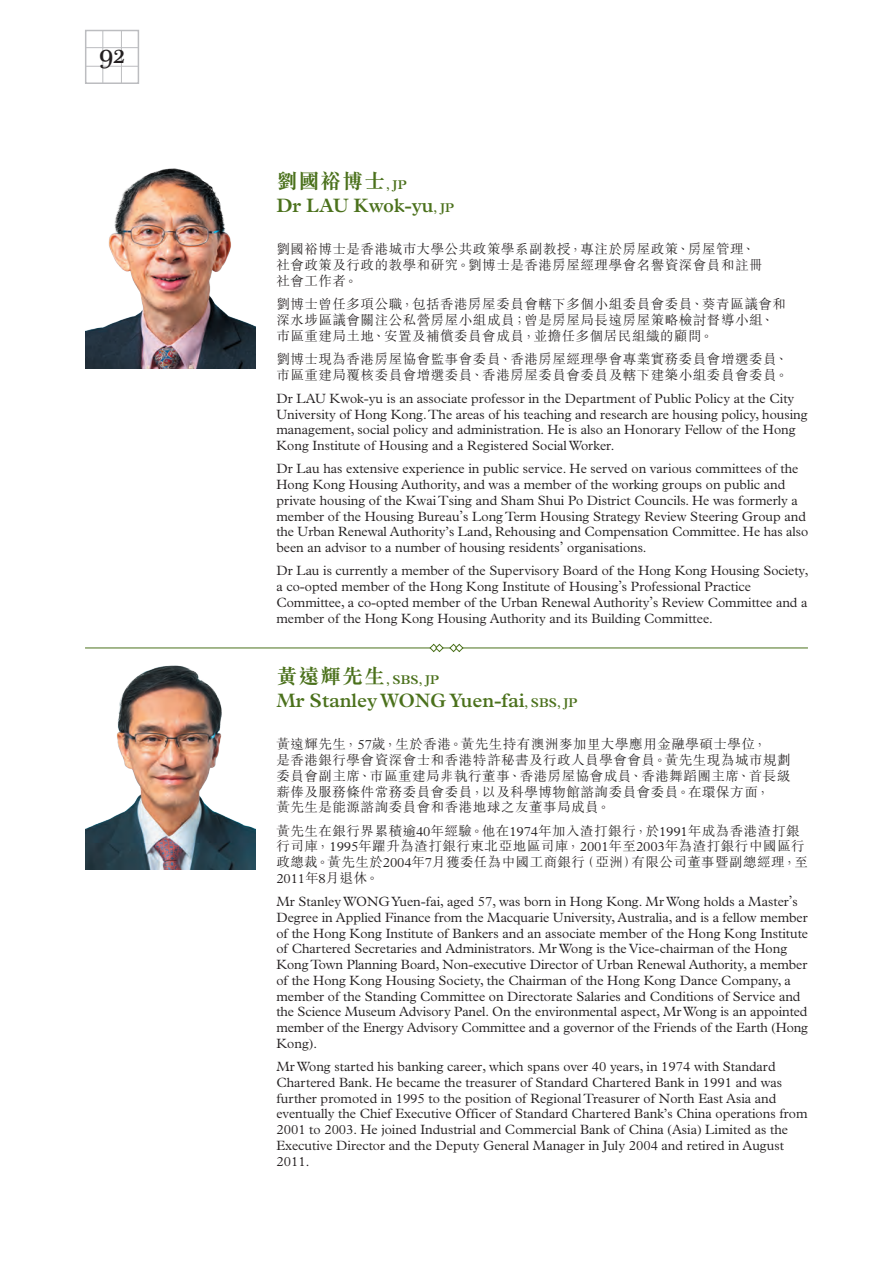
<style>
.page{position:relative;width:893px;height:1263px;background:#fff}
.page>*{position:absolute;margin:0;border:0;box-sizing:border-box;transform-origin:0 0}
.t1{font:28.5px "Plantagenet Cherokee";color:#231f20}
.Heading_1{font:700 21px "M Sung HK";letter-spacing:.045em;color:#4b711c}
.Body_Text{font:600 19.5px "Plantin Std";letter-spacing:-.005em;color:#4b711c}
.Body_Text-2{font:300 13.5px/15.8px "Plantin Std";color:#231f20}
.Body_Text-3{font:300 13.5px/15.8px "M Sung HK";letter-spacing:.04em;color:#231f20}
.Heading_1-2{font:600 12.75px "Plantin Std";color:#4b711c}
.s1{font-family:"Plantin Std";font-weight:600;font-size:12.75px}
.s2{font-size:12.75px}
.s3{font-family:"M Sung HK";font-weight:700;font-size:21px}
.s4{font-family:"Plantin Std"}
.s5{font-family:"Times";font-weight:400}
</style>
<div class="page">
<hr style="left:85px;top:648px;width:723px;height:1px;background:#4b711c">
<svg style="left:429px;top:643px;width:35px;height:10px"></svg>
<img style="left:85px;top:665px;width:170px;height:204px">
<img style="left:85px;top:168px;width:170px;height:201px">
<div style="left:85px;top:30px;width:54px;height:54px;border:2px solid #bcbdc0"></div>
<hr style="left:103px;top:30px;width:1px;height:53px;background:#bcbdc0">
<hr style="left:121px;top:30px;width:1px;height:53px;background:#bcbdc0">
<hr style="left:85px;top:47px;width:54px;height:1px;background:#bcbdc0">
<hr style="left:85px;top:66px;width:54px;height:1px;background:#bcbdc0">
<h1 class="t1" style="left:99px;top:37px;width:27px">92</h1>
<p class="Heading_1" style="left:276px;top:171px;width:132px">劉國裕博士<span class="s1">, JP</span></p>
<p class="Body_Text" style="left:276px;top:194px;width:179px">Dr LAU Kwok-yu<span class="s2">, JP</span></p>
<p class="Body_Text-3" style="left:276px;top:241px;width:488px">劉國裕博士是香港城巿大學公共政策學系副教授，專注於房屋政策、房屋管理、社會政策及行政的教學和研究。劉博士是香港房屋經理學會名譽資深會員和註冊社會工作者。</p>
<p class="Body_Text-3" style="left:276px;top:295px;width:511px">劉博士曾任多項公職，包括香港房屋委員會轄下多個小組委員會委員、葵青區議會和深水埗區議會關注公私營房屋小組成員；曾是房屋局長遠房屋策略檢討督導小組、巿區重建局土地、安置及補償委員會成員，並擔任多個居民組織的顧問。</p>
<p class="Body_Text-3" style="left:276px;top:350px;width:513px">劉博士現為香港房屋協會監事會委員、香港房屋經理學會專業實務委員會增選委員、市區重建局覆核委員會增選委員、香港房屋委員會委員及轄下建築小組委員會委員。</p>
<p class="Body_Text-2" style="left:276px;top:391px;width:533px">Dr LAU Kwok-yu is an associate professor in the Department of Public Policy at the City University of Hong Kong. The areas of his teaching and research are housing policy, housing management, social policy and administration. He is also an Honorary Fellow of the Hong Kong Institute of Housing and a Registered Social Worker.</p>
<p class="Body_Text-2" style="left:276px;top:461px;width:533px">Dr Lau has extensive experience in public service. He served on various committees of the Hong Kong Housing Authority, and was a member of the working groups on public and private housing of the Kwai Tsing and Sham Shui Po District Councils. He was formerly a member of the Housing Bureau’s Long Term Housing Strategy Review Steering Group and the Urban Renewal Authority’s Land, Rehousing and Compensation Committee. He has also been an advisor to a number of housing residents’ organisations.</p>
<p class="Body_Text-2" style="left:276px;top:563px;width:533px">Dr Lau is currently a member of the Supervisory Board of the Hong Kong Housing Society, a co-opted member of the Hong Kong Institute of Housing’s Professional Practice Committee, a co-opted member of the Urban Renewal Authority’s Review Committee and a member of the Hong Kong Housing Authority and its Building Committee.</p>
<p class="Heading_1-2" style="left:276px;top:672px;width:164px"><span class="s3">黃遠輝先生</span>, SBS, JP</p>
<p class="Body_Text" style="left:276px;top:689px;width:303px">Mr Stanley WONG Yuen-fai<span class="s2">, SBS, JP</span></p>
<p class="Body_Text-3" style="left:276px;top:736px;width:516px">黃遠輝先生，<span class="s4">57</span>歲，生於香港。黃先生持有澳洲麥加里大學應用金融學碩士學位，<br>是香港銀行學會資深會士和香港特許秘書及行政人員學會會員。黃先生現為城市規劃委員會副主席、市區重建局非執行董事、香港房屋協會成員、香港舞蹈團主席、首長級薪俸及服務條件常務委員會委員，以及科學博物館諮詢委員會委員。在環保方面，<br>黃先生是能源諮詢委員會和香港地球之友董事局成員。</p>
<p class="Body_Text-3" style="left:276px;top:822px;width:533px">黃先生在銀行界累積逾<span class="s4">40</span>年經驗。他在<span class="s4">1974</span>年加入渣打銀行，於<span class="s4">1991</span>年成為香港渣打銀行司庫，<span class="s4">1995</span>年躍升為渣打銀行東北亞地區司庫，<span class="s4">2001</span>年至<span class="s4">2003</span>年為渣打銀行中國區行政總裁。黃先生於<span class="s4">2004</span>年<span class="s4">7</span>月獲委任為中國工商銀行（亞洲）有限公司董事暨副總經理，至<span class="s4">2011</span>年<span class="s4">8</span>月退休。</p>
<p class="Body_Text-2" style="left:276px;top:894px;width:533px">Mr Stanley WONG Yuen-fai, aged 57, was born in Hong Kong. Mr Wong holds a Master’s Degree in Applied Finance from the Macquarie University, Australia, and is a fellow member of the Hong Kong Institute of Bankers and an associate member of the Hong Kong Institute of Chartered Secretaries and Administrators. Mr Wong is the Vice-chairman of the Hong Kong Town Planning Board, Non-executive Director of Urban Renewal Authority, a member of the Hong Kong Housing Society, the Chairman of the Hong Kong Dance Company, a member of the Standing Committee on Directorate Salaries and Conditions of Service and the Science Museum Advisory Panel. On the environmental aspect, Mr Wong is an appointed member of the Energy Advisory Committee and a governor of the Friends of the Earth <span class="s5">(</span>Hong Kong<span class="s5">)</span>.</p>
<p class="Body_Text-2" style="left:276px;top:1059px;width:533px">Mr Wong started his banking career, which spans over 40 years, in 1974 with Standard Chartered Bank. He became the treasurer of Standard Chartered Bank in 1991 and was further promoted in 1995 to the position of Regional Treasurer of North East Asia and eventually the Chief Executive Officer of Standard Chartered Bank’s China operations from 2001 to 2003. He joined Industrial and Commercial Bank of China <span class="s5">(</span>Asia<span class="s5">)</span> Limited as the Executive Director and the Deputy General Manager in July 2004 and retired in August 2011.</p>
</div>
